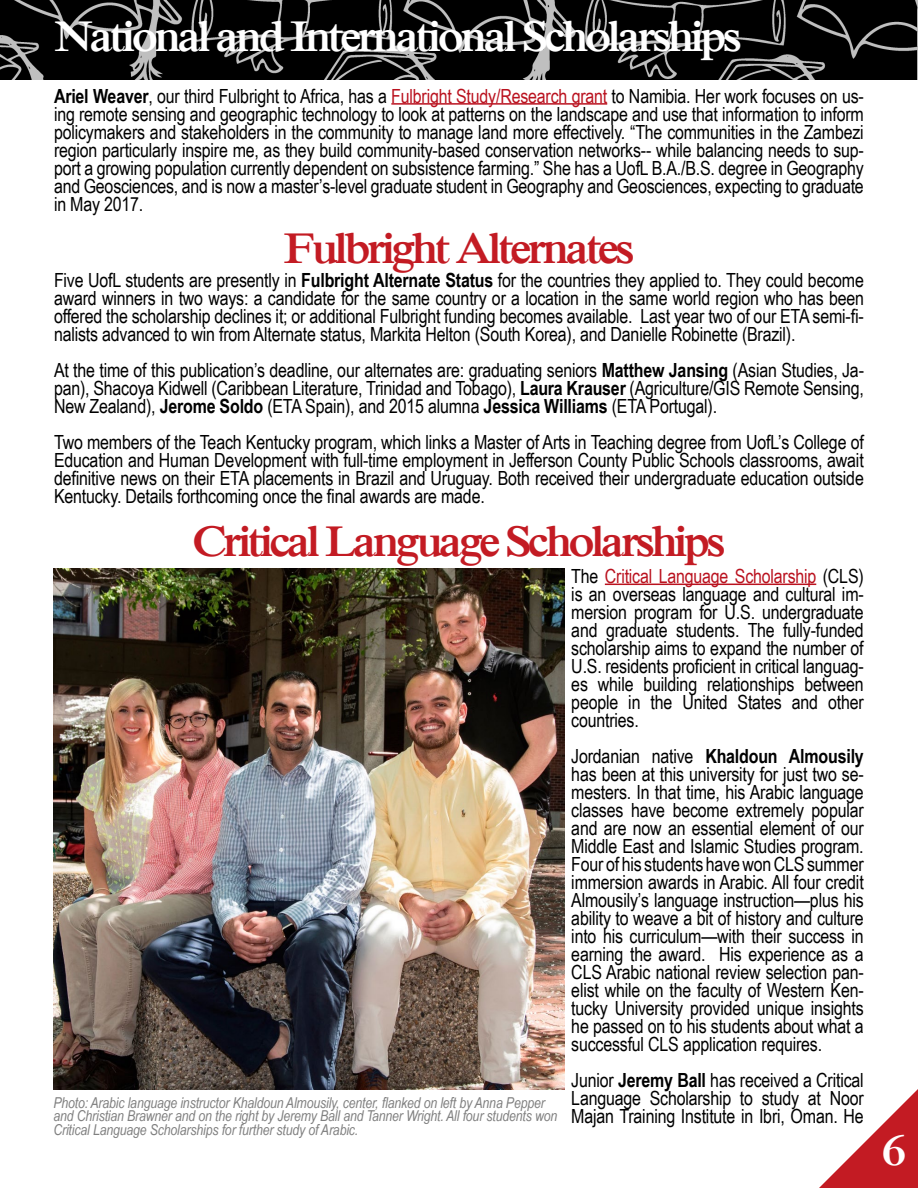
<style>
.page{position:relative;width:918px;height:1188px;background:#fff}
.page>*{position:absolute;margin:0;border:0;box-sizing:border-box;transform-origin:0 0}
.t1{font:700 45px "Iskoola Pota";letter-spacing:-.075em;color:#c31b23}
.t2{font:700 45px "Iskoola Pota";letter-spacing:-.075em;color:#fff}
.t3{font:19.5px/18px "Arial Narrow";letter-spacing:-.01em;color:#000;text-align:justify}
.t4{font:italic 15px/13.5px "Arial Narrow";letter-spacing:-.01em;color:#808080}
.s1{font-weight:700}
.s2{color:#ba121f}
</style>
<div class="page">
<img style="left:0;top:0;width:918px;height:80px">
<svg style="left:819px;top:1089px;width:99px;height:99px"></svg>
<hr style="left:391px;top:103px;width:216px;height:2px;background:#ba121f">
<hr style="left:605px;top:584px;width:211px;height:1px;background:#ba121f">
<img style="left:53px;top:569px;width:512px;height:520px">
<h1 class="t2" style="left:54px;top:11px;width:689px">National and International Scholarships</h1>
<p class="t3" style="left:54px;top:86px;width:811px"><span class="s1">Ariel Weaver</span>, our third Fulbright to Africa, has a <span class="s2">Fulbright Study/Research grant</span> to Namibia. Her work focuses on us&shy;ing remote sensing and geographic technology to look at patterns on the landscape and use that information to inform policymakers and stakeholders in the community to manage land more effectively. “The communities in the Zambezi region particularly inspire me, as they build community-based conservation networks-- while balancing needs to sup&shy;port a growing population currently dependent on subsistence farming.” She has a UofL B.A./B.S. degree in Geography and Geosciences, and is now a master’s-level graduate student in Geography and Geosciences, expecting to graduate in May 2017.</p>
<h1 class="t1" style="left:284px;top:223px;width:352px">Fulbright Alternates</h1>
<p class="t3" style="left:54px;top:271px;width:812px">Five UofL students are presently in <span class="s1">Fulbright Alternate Status</span> for the countries they applied to. They could become award winners in two ways: a candidate for the same country or a location in the same world region who has been offered the scholarship declines it; or additional Fulbright funding becomes available. Last year two of our ETA semi-fi&shy;nalists advanced to win from Alternate status, Markita Helton (South Korea), and Danielle Robinette (Brazil).</p>
<p class="t3" style="left:54px;top:361px;width:812px">At the time of this publication’s deadline, our alternates are: graduating seniors <span class="s1">Matthew Jansing</span> (Asian Studies, Ja&shy;pan), Shacoya Kidwell (Caribbean Literature, Trinidad and Tobago), <span class="s1">Laura Krauser</span> (Agriculture/GIS Remote Sensing, New Zealand), <span class="s1">Jerome Soldo</span> (ETA Spain), and 2015 alumna <span class="s1">Jessica Williams</span> (ETA Portugal).</p>
<p class="t3" style="left:54px;top:433px;width:811px">Two members of the Teach Kentucky program, which links a Master of Arts in Teaching degree from UofL’s College of Education and Human Development with full-time employment in Jefferson County Public Schools classrooms, await definitive news on their ETA placements in Brazil and Uruguay. Both received their undergraduate education outside Kentucky. Details forthcoming once the final awards are made.</p>
<h1 class="t1" style="left:192px;top:515px;width:534px">Critical Language Scholarships</h1>
<p class="t3" style="left:571px;top:567px;width:294px">The <span class="s2">Critical Language Scholarship</span> (CLS) is an overseas language and cultural im&shy;mersion program for U.S. undergraduate and graduate students. The fully-funded scholarship aims to expand the number of U.S. residents proficient in critical languag&shy;es while building relationships between people in the United States and other countries.</p>
<p class="t3" style="left:571px;top:747px;width:294px">Jordanian native <span class="s1">Khaldoun Almousily </span>has been at this university for just two se&shy;mesters. In that time, his Arabic language classes have become extremely popular and are now an essential element of our Middle East and Islamic Studies program.<br>Four of his students have won CLS summer immersion awards in Arabic. All four credit Almousily’s language instruction—plus his ability to weave a bit of history and culture into his curriculum—with their success in earning the award. His experience as a CLS Arabic national review selection pan&shy;elist while on the faculty of Western Ken&shy;tucky University provided unique insights he passed on to his students about what a successful CLS application requires.</p>
<p class="t3" style="left:571px;top:1071px;width:294px">Junior <span class="s1">Jeremy Ball</span> has received a Critical Language Scholarship to study at Noor Majan Training Institute in Ibri, Oman. He</p>
<p class="t4" style="left:53px;top:1095px;width:505px">Photo: Arabic language instructor Khaldoun Almousily, center, flanked on left by Anna Pepper and Christian Brawner and on the right by Jeremy Ball and Tanner Wright. All four students won<br>Critical Language Scholarships for further study of Arabic.</p>
<h1 class="t2" style="left:882px;top:1125px;width:25px">6</h1>
</div>
